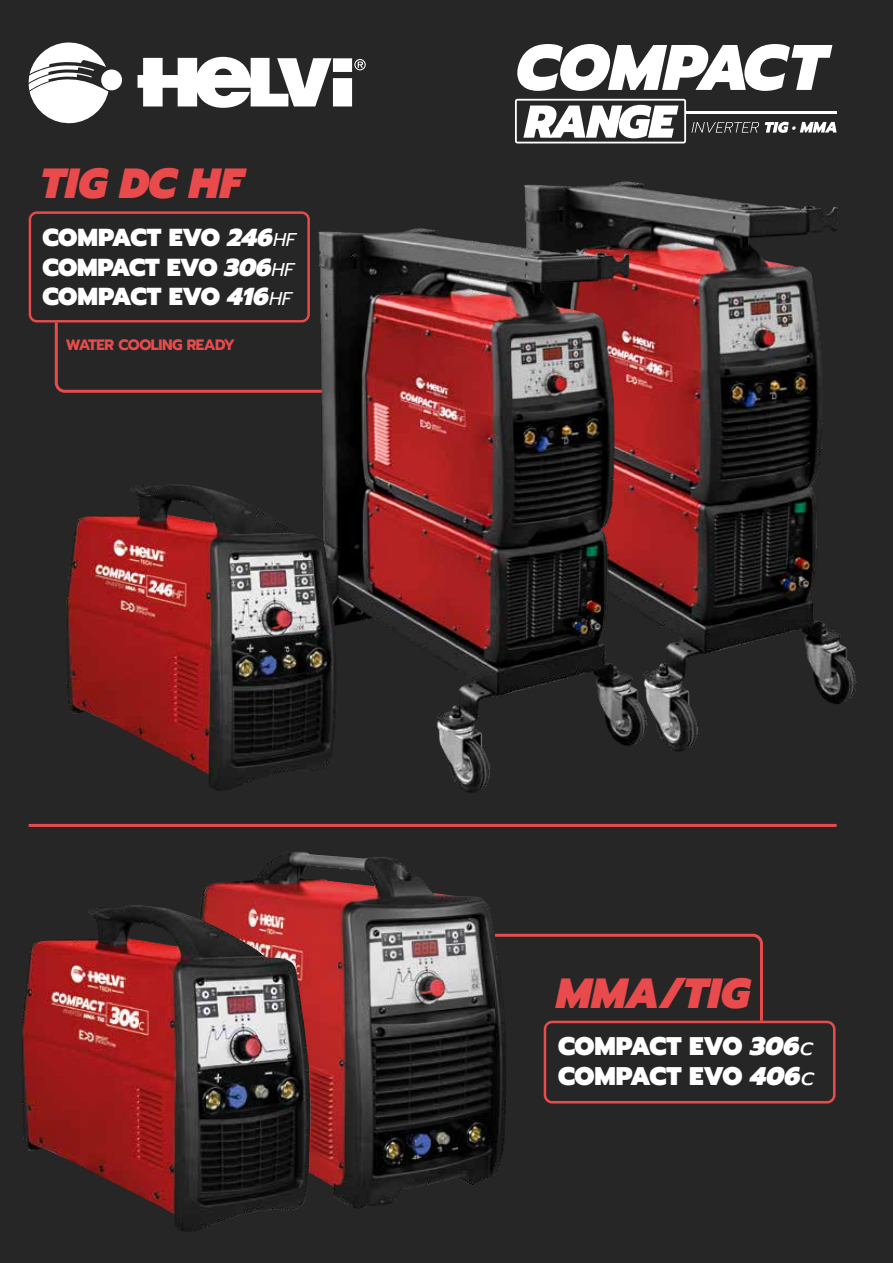
<style>
.page{position:relative;width:893px;height:1263px;background:#262626}
.page>*{position:absolute;margin:0;border:0;box-sizing:border-box;transform-origin:0 0}
.t1{font:italic 900 42px "Prompt";color:#e94b4c}
.t2{font:900 25.35px/30.2px "Prompt";letter-spacing:-.015em;color:#fff}
.t3{font:900 24.45px/29.4px "Prompt";letter-spacing:-.02em;color:#fff;text-align:justify}
.t4{font:700 15px "Prompt";letter-spacing:-.03em;color:#e94b4c}
.s1{font-style:italic}
.s2{font-weight:400;font-style:italic;font-size:18.3px}
.s3{font-weight:400;font-style:italic}
</style>
<div class="page">
<hr style="left:29px;top:824px;width:808px;height:3px;background:#e94b4c">
<svg style="left:29px;top:42px;width:93px;height:82px"></svg>
<svg style="left:138px;top:57px;width:228px;height:51px"></svg>
<div style="left:29px;top:211px;width:281px;height:111px;border:2px solid #e94b4c;border-radius:7px"></div>
<div style="left:544px;top:1021px;width:291px;height:82px;border:3px solid #e94b4c;border-radius:7px"></div>
<svg style="left:507px;top:933px;width:257px;height:91px"></svg>
<svg style="left:517px;top:44px;width:315px;height:47px"></svg>
<hr style="left:685px;top:112px;width:152px;height:2px;background:#fff">
<svg style="left:515px;top:99px;width:244px;height:44px"></svg>
<svg style="left:765px;top:122px;width:72px;height:11px"></svg>
<svg style="left:53px;top:319px;width:194px;height:74px"></svg>
<img style="left:524px;top:181px;width:333px;height:571px">
<img style="left:247px;top:218px;width:408px;height:575px">
<img style="left:66px;top:484px;width:271px;height:308px">
<img style="left:201px;top:852px;width:306px;height:357px">
<img style="left:22px;top:905px;width:290px;height:327px">
<h1 class="t1" style="left:40px;top:151px;width:204px">TIG DC HF</h1>
<p class="t3" style="left:42px;top:223px;width:255px">COMPACT EVO <span class="s1">246</span><span class="s2">HF </span>COMPACT EVO <span class="s1">306</span><span class="s2">HF </span>COMPACT EVO <span class="s1">416</span><span class="s2">HF</span></p>
<p class="t4" style="left:66px;top:334px;width:171px">WATER COOLING READY</p>
<h1 class="t1" style="left:556px;top:961px;width:195px">MMA/TIG</h1>
<p class="t2" style="left:558px;top:1031px;width:258px">COMPACT EVO <span class="s1">306</span><span class="s3">c<br></span>COMPACT EVO <span class="s1">406</span><span class="s3">c</span></p>
</div>
